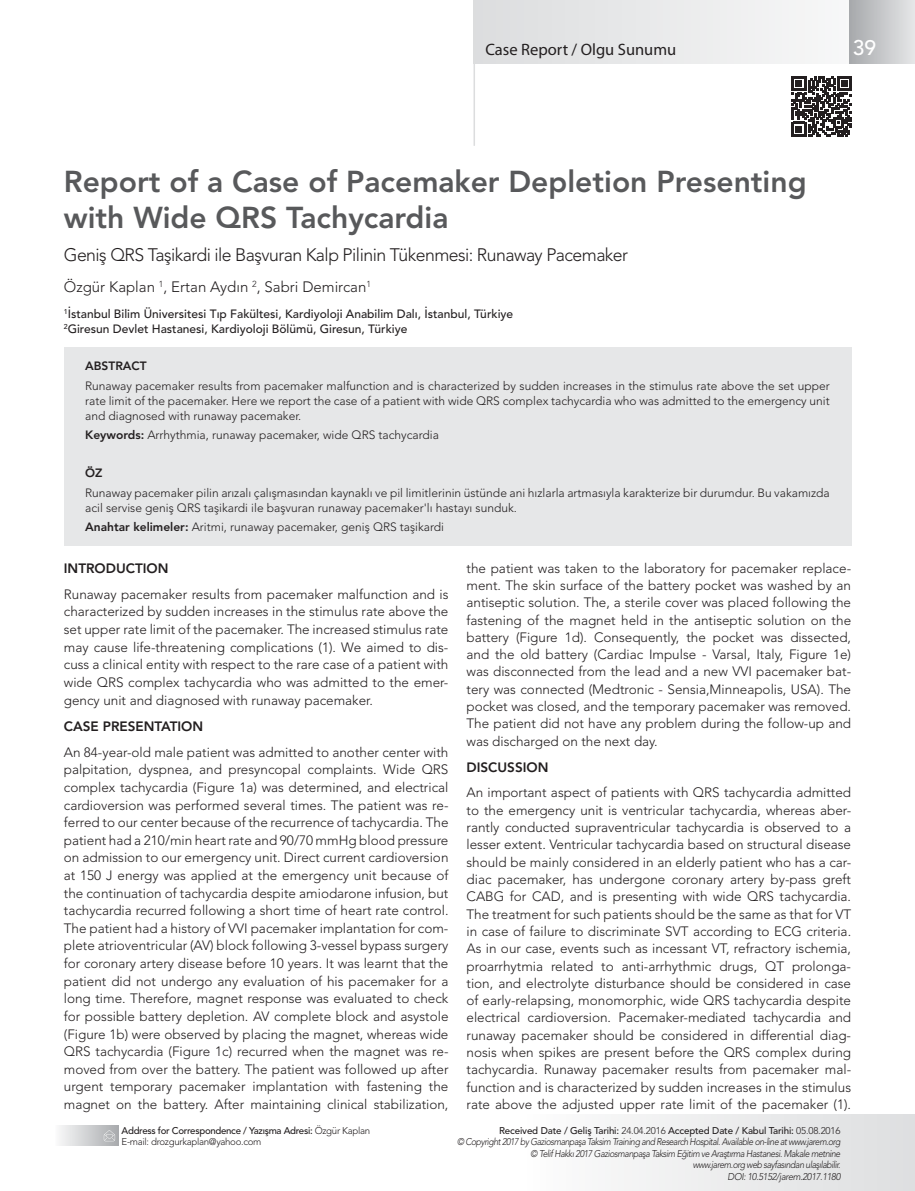
<style>
.page{position:relative;width:915px;height:1191px;background:#fff}
.page>*{position:absolute;margin:0;border:0;box-sizing:border-box;transform-origin:0 0}
.t1{font:800 30px/36px "Avenir LT Std";color:#58595b}
.t2{font:500 21px "Avenir LT Std";color:#fff}
.t3{font:300 18px "Avenir LT Std";letter-spacing:-.03em;color:#231f20}
.t4{font:16.5px "Myriad Pro";color:#231f20}
.t5{font:300 15px "Avenir LT Std";color:#231f20}
.t6{font:300 13.5px/17.2px "Avenir LT Std";color:#231f20;text-align:justify}
.t7{font:800 13.5px "Avenir LT Std";color:#231f20}
.t8{font:300 12px/15px "Avenir LT Std";color:#231f20;text-align:justify}
.t9{font:500 12px/15px "Avenir LT Std";color:#231f20}
.t10{font:800 12px "Avenir LT Std";color:#231f20}
.t11{font:italic 300 9.75px/11.4px "Avenir LT Std";letter-spacing:-.05em;color:#231f20;text-align:right;scale:.9 1}
.t12{font:300 9.75px/11.4px "Avenir LT Std";letter-spacing:-.03em;color:#231f20}
.s1{font-weight:800}
.s2{font-weight:500}
.s3{font-weight:500;font-style:normal}
.s4{font-style:normal}
</style>
<div class="page">
<div style="left:64px;top:347px;width:786px;height:198px;background:#e6e7e8"></div>
<div style="left:521px;top:1114px;width:393px;height:77px;background:linear-gradient(to right,#fdfdfd,#dddee0)"></div>
<div style="left:54px;top:1126px;width:64px;height:19px;background:linear-gradient(to right,#fcfcfc,#aaacaf)"></div>
<svg style="left:104px;top:1130px;width:11px;height:11px"></svg>
<div style="left:473px;top:0;width:439px;height:64px;background:linear-gradient(to bottom,#eaeaeb,#eaeaeb)"></div>
<div style="left:849px;top:0;width:65px;height:64px;background:linear-gradient(to right,#a7a9ab,#e5e6e7)"></div>
<hr style="left:473px;top:44px;width:2px;height:102px;background:#dcddde">
<svg style="left:791px;top:76px;width:60px;height:60px"></svg>
<p class="t4" style="left:485px;top:40px;width:192px">Case Report / Olgu Sunumu</p>
<h2 class="t2" style="left:852px;top:35px;width:25px">39</h2>
<h1 class="t1" style="left:64px;top:164px;width:744px">Report of a Case of Pacemaker Depletion Presenting with Wide QRS Tachycardia</h1>
<h3 class="t3" style="left:64px;top:244px;width:565px">Geniş QRS Taşikardi ile Başvuran Kalp Pilinin Tükenmesi: Runaway Pacemaker</h3>
<p class="t5" style="left:64px;top:278px;width:308px">Özgür Kaplan <sup>1</sup>, Ertan Aydın <sup>2</sup>, Sabri Demircan<sup>1</sup></p>
<p class="t9" style="left:64px;top:306px;width:451px"><sup>1</sup>İstanbul Bilim Üniversitesi Tıp Fakültesi, Kardiyoloji Anabilim Dalı, İstanbul, Türkiye<br><sup>2</sup>Giresun Devlet Hastanesi, Kardiyoloji Bölümü, Giresun, Türkiye</p>
<p class="t10" style="left:85px;top:359px;width:63px">ABSTRACT</p>
<p class="t8" style="left:85px;top:378px;width:746px">Runaway pacemaker results from pacemaker malfunction and is characterized by sudden increases in the stimulus rate above the set upper rate limit of the pacemaker. Here we report the case of a patient with wide QRS complex tachycardia who was admitted to the emergency unit and diagnosed with runaway pacemaker.</p>
<p class="t8" style="left:85px;top:427px;width:355px"><span class="s1">Keywords:</span> Arrhythmia, runaway pacemaker, wide QRS tachycardia</p>
<p class="t10" style="left:85px;top:466px;width:19px">ÖZ</p>
<p class="t8" style="left:85px;top:485px;width:746px">Runaway pacemaker pilin arızalı çalışmasından kaynaklı ve pil limitlerinin üstünde ani hızlarla artmasıyla karakterize bir durumdur. Bu vakamızda acil servise geniş QRS taşikardi ile başvuran runaway pacemaker'lı hastayı sunduk.</p>
<p class="t8" style="left:85px;top:519px;width:360px"><span class="s1">Anahtar kelimeler:</span> Aritmi, runaway pacemaker, geniş QRS taşikardi</p>
<p class="t7" style="left:64px;top:560px;width:106px">INTRODUCTION</p>
<p class="t6" style="left:64px;top:585px;width:386px">Runaway pacemaker results from pacemaker malfunction and is characterized by sudden increases in the stimulus rate above the set upper rate limit of the pacemaker. The increased stimulus rate may cause life-threatening complications (1). We aimed to dis&shy;cuss a clinical entity with respect to the rare case of a patient with wide QRS complex tachycardia who was admitted to the emer&shy;gency unit and diagnosed with runaway pacemaker.</p>
<p class="t7" style="left:64px;top:718px;width:141px">CASE PRESENTATION</p>
<p class="t6" style="left:64px;top:743px;width:386px">An 84-year-old male patient was admitted to another center with palpitation, dyspnea, and presyncopal complaints. Wide QRS complex tachycardia (Figure 1a) was determined, and electrical cardioversion was performed several times. The patient was re&shy;ferred to our center because of the recurrence of tachycardia. The patient had a 210/min heart rate and 90/70 mmHg blood pressure on admission to our emergency unit. Direct current cardioversion at 150 J energy was applied at the emergency unit because of the continuation of tachycardia despite amiodarone infusion, but tachycardia recurred following a short time of heart rate control.<br>The patient had a history of VVI pacemaker implantation for com&shy;plete atrioventricular (AV) block following 3-vessel bypass surgery for coronary artery disease before 10 years. It was learnt that the patient did not undergo any evaluation of his pacemaker for a long time. Therefore, magnet response was evaluated to check for possible battery depletion. AV complete block and asystole (Figure 1b) were observed by placing the magnet, whereas wide QRS tachycardia (Figure 1c) recurred when the magnet was re&shy;moved from over the battery. The patient was followed up after urgent temporary pacemaker implantation with fastening the magnet on the battery. After maintaining clinical stabilization,</p>
<p class="t12" style="left:121px;top:1124px;width:250px"><span class="s2">Address for Correspondence / Yazışma Adresi:</span> Özgür Kaplan<br>E-mail: drozgurkaplan@yahoo.com</p>
<p class="t6" style="left:466px;top:559px;width:386px">the patient was taken to the laboratory for pacemaker replace&shy;ment. The skin surface of the battery pocket was washed by an antiseptic solution. The, a sterile cover was placed following the fastening of the magnet held in the antiseptic solution on the battery (Figure 1d). Consequently, the pocket was dissected, and the old battery (Cardiac Impulse - Varsal, Italy, Figure 1e) was disconnected from the lead and a new VVI pacemaker bat&shy;tery was connected (Medtronic - Sensia,Minneapolis, USA). The pocket was closed, and the temporary pacemaker was removed.<br>The patient did not have any problem during the follow-up and was discharged on the next day.</p>
<p class="t7" style="left:466px;top:758px;width:83px">DISCUSSION</p>
<p class="t6" style="left:466px;top:784px;width:386px">An important aspect of patients with QRS tachycardia admitted to the emergency unit is ventricular tachycardia, whereas aber&shy;rantly conducted supraventricular tachycardia is observed to a lesser extent. Ventricular tachycardia based on structural disease should be mainly considered in an elderly patient who has a car&shy;diac pacemaker, has undergone coronary artery by-pass greft CABG for CAD, and is presenting with wide QRS tachycardia.<br>The treatment for such patients should be the same as that for VT in case of failure to discriminate SVT according to ECG criteria.<br>As in our case, events such as incessant VT, refractory ischemia, proarrhytmia related to anti-arrhythmic drugs, QT prolonga&shy;tion, and electrolyte disturbance should be considered in case of early-relapsing, monomorphic, wide QRS tachycardia despite electrical cardioversion. Pacemaker-mediated tachycardia and runaway pacemaker should be considered in differential diag&shy;nosis when spikes are present before the QRS complex during tachycardia. Runaway pacemaker results from pacemaker mal&shy;function and is characterized by sudden increases in the stimulus rate above the adjusted upper rate limit of the pacemaker (1).</p>
<p class="t11" style="left:457px;top:1125px;width:427px"><span class="s3">Received Date / Geliş Tarihi:</span> <span class="s4">24.04.2016</span> <span class="s3">Accepted Date / Kabul Tarihi:</span> <span class="s4">05.08.2016<br></span>© Copyright 2017 by Gaziosmanpaşa Taksim Training and Research Hospital. Available on-line at www.jarem.org © Telif Hakkı 2017 Gaziosmanpaşa Taksim Eğitim ve Araştırma Hastanesi. Makale metnine<br>www.jarem.org web sayfasından ulaşılabilir.<br>DOI: 10.5152/jarem.2017.1180</p>
</div>
